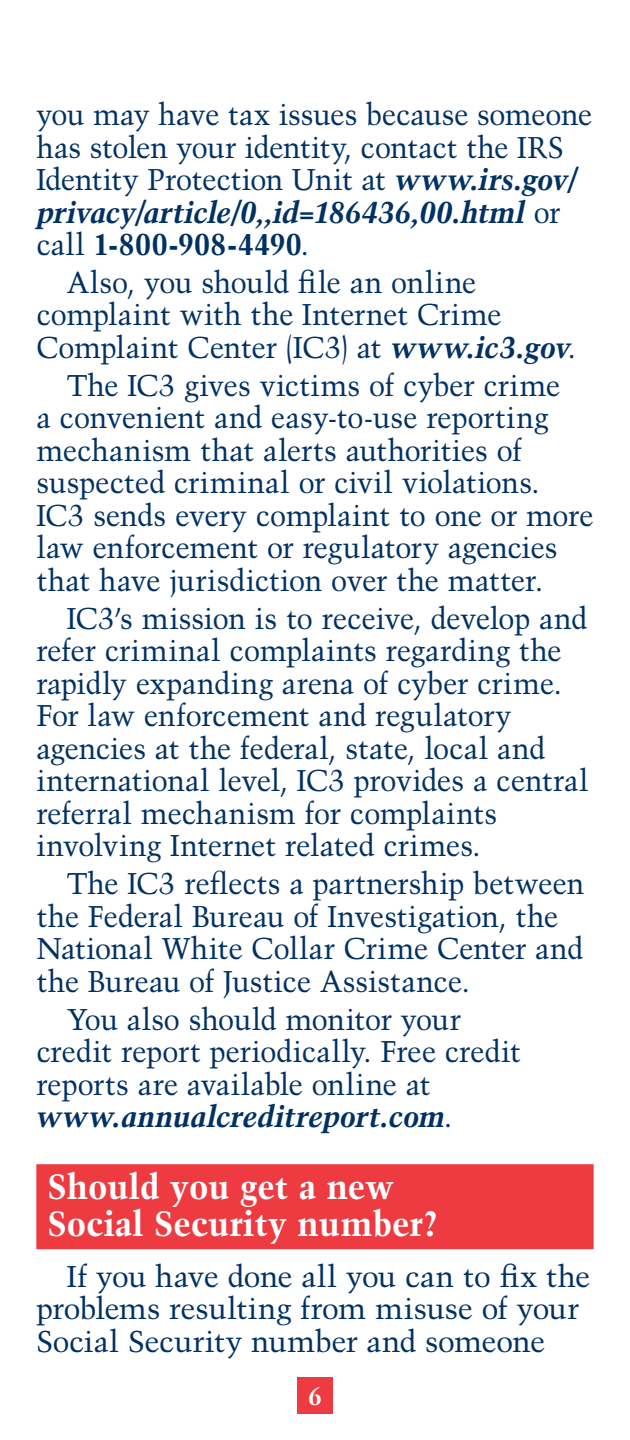
<style>
.page{position:relative;width:630px;height:1440px;background:#fff}
.page>*{position:absolute;margin:0;border:0;box-sizing:border-box;transform-origin:0 0}
.Header1_2lines{font:700 35px/37.5px "Trump Mediaeval";letter-spacing:-.005em;color:#fff}
.paragraph_format{font:30px/32.5px "Trump Mediaeval";letter-spacing:-.01em;color:#003163;scale:.96 1}
.paragraph_format-2{font:30px/32.5px "Trump Mediaeval";letter-spacing:-.01em;color:#003163}
.t1{font:700 25px "Trump Mediaeval";color:#fff}
.s1{font-weight:700;font-style:italic}
.s2{font-weight:700}
</style>
<div class="page">
<div style="left:297px;top:1377px;width:36px;height:36px;background:#ee3a41"></div>
<div style="left:36px;top:1164px;width:558px;height:85px;background:#ee3a41"></div>
<p class="paragraph_format" style="left:36px;top:98px;width:581px">you may have tax issues because someone has stolen your identity, contact the IRS Identity Protection Unit at <span class="s1">www.irs.gov/ privacy/article/0,,id=186436,00.html</span> or call <span class="s2">1-800-908-4490</span>.</p>
<p class="paragraph_format" style="left:36px;top:266px;width:563px;text-indent:30px">Also, you should file an online complaint with the Internet Crime<br>Complaint Center (IC3) at <span class="s1">www.ic3.gov</span>.</p>
<p class="paragraph_format" style="left:36px;top:369px;width:582px;text-indent:30px">The IC3 gives victims of cyber crime<br>a convenient and easy-to-use reporting mechanism that alerts authorities of suspected criminal or civil violations.<br>IC3 sends every complaint to one or more law enforcement or regulatory agencies that have jurisdiction over the matter.</p>
<p class="paragraph_format" style="left:36px;top:602px;width:577px;text-indent:30px">IC3’s mission is to receive, develop and refer criminal complaints regarding the rapidly expanding arena of cyber crime.<br>For law enforcement and regulatory agencies at the federal, state, local and international level, IC3 provides a central referral mechanism for complaints involving Internet related crimes.</p>
<p class="paragraph_format" style="left:36px;top:867px;width:572px;text-indent:30px">The IC3 reflects a partnership between the Federal Bureau of Investigation, the National White Collar Crime Center and the Bureau of Justice Assistance.</p>
<p class="paragraph_format" style="left:36px;top:1002px;width:506px;text-indent:30px">You also should monitor your credit report periodically. Free credit reports are available online at <span class="s1">www.annualcreditreport.com</span>.</p>
<p class="Header1_2lines" style="left:48px;top:1167px;width:392px">Should you get a new<br>Social Security number?</p>
<p class="paragraph_format-2" style="left:36px;top:1260px;width:555px;text-indent:30px">If you have done all you can to fix the problems resulting from misuse of your<br>Social Security number and someone</p>
<p class="t1" style="left:308px;top:1381px;width:15px">6</p>
</div>
